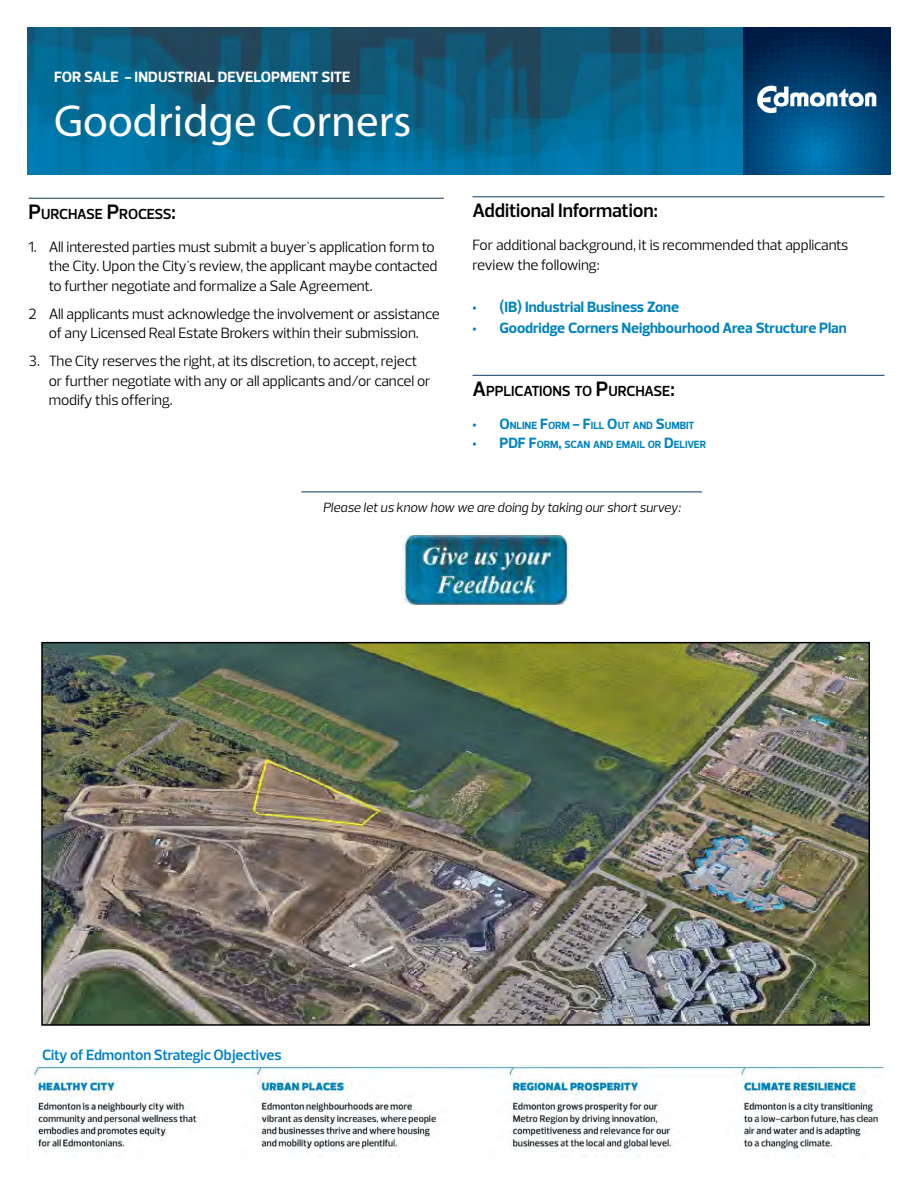
<style>
.page{position:relative;width:918px;height:1188px;background:#fff}
.page>*{position:absolute;margin:0;border:0;box-sizing:border-box;transform-origin:0 0}
.t1{font:45px "Myriad Pro";color:#fff}
.t2{font:600 19.5px "Prelo";letter-spacing:-.005em;color:#000}
.t3{font:15px/19.5px "Prelo";letter-spacing:-.01em;color:#000}
.t4{font:700 15px "Prelo";letter-spacing:-.005em;color:#0083bf}
.t5{font:700 15px "Prelo";letter-spacing:-.005em;color:#fff}
.t6{font:600 15px "Prelo";letter-spacing:-.01em;color:#0081c9}
.t7{font:600 14.7px "Prelo";letter-spacing:-.02em;color:#000}
.t8{font:italic 13.5px "Prelo";letter-spacing:-.005em;color:#000}
.t9{font:700 10.5px "Prelo";letter-spacing:-.015em;color:#0083bf}
.s1{font-size:21px}
.s2{font-family:"Myriad Pro";font-weight:400}
.s3{font-family:"Myriad Pro";font-weight:400;font-size:15px}
.s4{font-size:15px}
</style>
<div class="page">
<img style="left:27px;top:27px;width:864px;height:148px">
<img style="left:44px;top:645px;width:823px;height:378px">
<div style="left:41px;top:642px;width:829px;height:384px;border:2px solid #000"></div>
<hr style="left:301px;top:492px;width:401px;height:1px;background:#0c3b60">
<img style="left:402px;top:536px;width:166px;height:69px">
<hr style="left:28px;top:198px;width:416px;height:1px;background:#0c3b60">
<hr style="left:472px;top:197px;width:413px;height:1px;background:#0c3b60">
<hr style="left:472px;top:375px;width:413px;height:1px;background:#0c3b60">
<img style="left:33px;top:1064px;width:851px;height:90px">
<p class="t5" style="left:54px;top:68px;width:298px">FOR SALE - INDUSTRIAL DEVELOPMENT SITE</p>
<h1 class="t1" style="left:54px;top:93px;width:359px">Goodridge Corners</h1>
<p class="t7" style="left:28px;top:205px;width:149px"><span class="s1">P</span>URCHASE <span class="s1">P</span>ROCESS<span class="s1">:</span></p>
<p class="t3" style="left:49px;top:237px;width:390px;text-indent:-20px">1. All interested parties must submit a buyer's application form to the City. Upon the City's review, the applicant maybe contacted to further negotiate and formalize a Sale Agreement.</p>
<p class="t3" style="left:29px;top:304px;width:413px;text-align:center">2 All applicants must acknowledge the involvement or assistance of any Licensed Real Estate Brokers within their submission.</p>
<p class="t3" style="left:49px;top:352px;width:383px;text-indent:-20px">3. The City reserves the right, at its discretion, to accept, reject or further negotiate with any or all applicants and/or cancel or modify this offering.</p>
<h2 class="t2" style="left:472px;top:200px;width:187px">Additional Information:</h2>
<p class="t3" style="left:472px;top:235px;width:377px">For additional background, it is recommended that applicants review the following:</p>
<p class="t4" style="left:472px;top:298px;width:208px"><span class="s2">•</span> (IB) Industrial Business Zone</p>
<p class="t4" style="left:472px;top:319px;width:376px"><span class="s2">•</span> Goodridge Corners Neighbourhood Area Structure Plan</p>
<p class="t7" style="left:472px;top:383px;width:204px"><span class="s1">A</span>PPLICATIONS TO <span class="s1">P</span>URCHASE<span class="s1">:</span></p>
<p class="t9" style="left:472px;top:419px;width:223px"><span class="s3">•</span> <span class="s4">O</span>NLINE <span class="s4">F</span>ORM <span class="s4">- F</span>ILL <span class="s4">O</span>UT AND <span class="s4">S</span>UMBIT</p>
<p class="t9" style="left:473px;top:439px;width:235px"><span class="s3">•</span> <span class="s4">PDF F</span>ORM<span class="s4">,</span> SCAN AND EMAIL OR <span class="s4">D</span>ELIVER</p>
<p class="t8" style="left:323px;top:500px;width:359px">Please let us know how we are doing by taking our short survey:</p>
<p class="t6" style="left:42px;top:1047px;width:241px">City of Edmonton Strategic Objectives</p>
</div>
